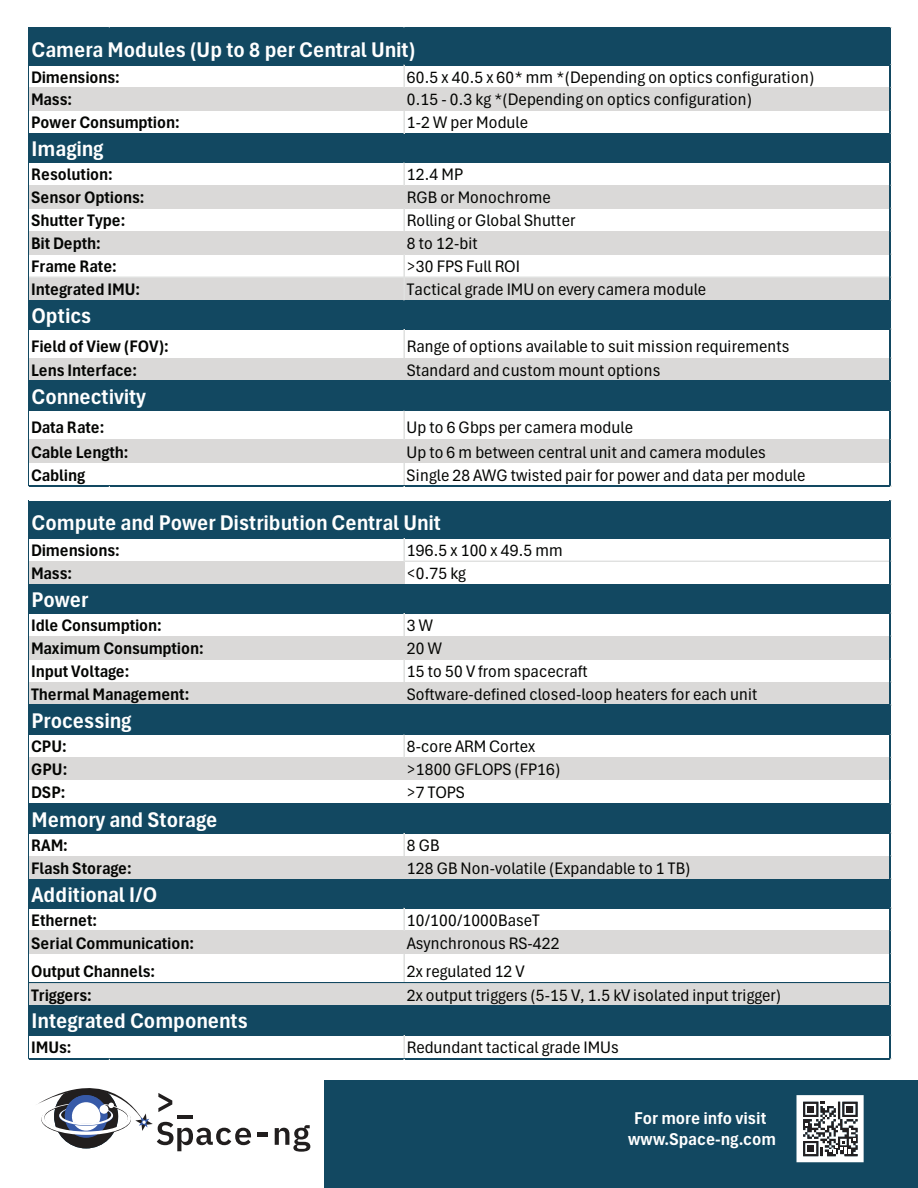
<style>
.page{position:relative;width:918px;height:1188px;background:#fff}
.page>*{position:absolute;margin:0;border:0;box-sizing:border-box;transform-origin:0 0}
.t1{font:700 condensed 22.35px "Aptos";letter-spacing:-.005em;color:#fff}
.t2{font:700 condensed 18px/21.6px "Aptos";color:#fff;text-align:center}
.t3{font:condensed 17.55px/23px "Aptos";letter-spacing:.005em;color:#040503}
.t4{font:700 condensed 17.55px/23px "Aptos";letter-spacing:-.01em;color:#040503}
</style>
<div class="page">
<div style="left:324px;top:1080px;width:594px;height:108px;background:#124861"></div>
<hr style="left:258px;top:1133px;width:10px;height:4px;background:#211e1e">
<svg style="left:275px;top:1125px;width:35px;height:27px"></svg>
<svg style="left:796px;top:1095px;width:68px;height:67px"></svg>
<div style="left:807px;top:1106px;width:7px;height:7px;background:#231f20"></div>
<div style="left:847px;top:1106px;width:6px;height:7px;background:#231f20"></div>
<div style="left:807px;top:1145px;width:7px;height:7px;background:#231f20"></div>
<div style="left:29px;top:28px;width:862px;height:37px;background:#124861"></div>
<div style="left:29px;top:87px;width:862px;height:24px;background:#dad9d8"></div>
<div style="left:29px;top:133px;width:862px;height:30px;background:#124861"></div>
<div style="left:29px;top:185px;width:862px;height:24px;background:#dad9d8"></div>
<div style="left:29px;top:231px;width:862px;height:24px;background:#dad9d8"></div>
<div style="left:29px;top:278px;width:862px;height:24px;background:#dad9d8"></div>
<div style="left:29px;top:300px;width:862px;height:30px;background:#124861"></div>
<div style="left:29px;top:358px;width:862px;height:24px;background:#dad9d8"></div>
<div style="left:29px;top:381px;width:862px;height:30px;background:#124861"></div>
<div style="left:29px;top:439px;width:862px;height:24px;background:#dad9d8"></div>
<hr style="left:29px;top:27px;width:862px;height:1px;background:#124861">
<svg style="left:404px;top:65px;width:1px;height:22px"></svg>
<svg style="left:404px;top:111px;width:1px;height:22px"></svg>
<svg style="left:404px;top:163px;width:1px;height:22px"></svg>
<svg style="left:404px;top:209px;width:1px;height:22px"></svg>
<hr style="left:29px;top:277px;width:861px;height:1px;background:#e0e1e0">
<hr style="left:404px;top:255px;width:1px;height:45px;background:#e0e1e0">
<svg style="left:404px;top:330px;width:1px;height:28px"></svg>
<svg style="left:404px;top:411px;width:1px;height:28px"></svg>
<hr style="left:28px;top:27px;width:1px;height:460px;background:#124861">
<hr style="left:29px;top:485px;width:862px;height:2px;background:#124861">
<hr style="left:890px;top:28px;width:1px;height:459px;background:#124861">
<svg style="left:404px;top:463px;width:1px;height:24px"></svg>
<div style="left:29px;top:501px;width:862px;height:38px;background:#124861"></div>
<div style="left:29px;top:561px;width:376px;height:24px;background:#dad9d8"></div>
<div style="left:29px;top:584px;width:862px;height:30px;background:#124861"></div>
<div style="left:29px;top:636px;width:862px;height:23px;background:#dad9d8"></div>
<div style="left:29px;top:682px;width:862px;height:23px;background:#dad9d8"></div>
<div style="left:29px;top:705px;width:862px;height:30px;background:#124861"></div>
<div style="left:29px;top:757px;width:862px;height:24px;background:#dad9d8"></div>
<div style="left:29px;top:780px;width:862px;height:24px;background:#fff"></div>
<div style="left:29px;top:804px;width:862px;height:29px;background:#124861"></div>
<div style="left:29px;top:856px;width:862px;height:23px;background:#dad9d8"></div>
<div style="left:29px;top:879px;width:862px;height:29px;background:#124861"></div>
<div style="left:29px;top:931px;width:862px;height:23px;background:#dad9d8"></div>
<div style="left:29px;top:983px;width:862px;height:23px;background:#dad9d8"></div>
<div style="left:29px;top:1006px;width:862px;height:30px;background:#124861"></div>
<svg style="left:404px;top:539px;width:1px;height:22px"></svg>
<hr style="left:405px;top:561px;width:485px;height:1px;background:#e0e1e0">
<svg style="left:404px;top:614px;width:1px;height:22px"></svg>
<svg style="left:404px;top:659px;width:1px;height:23px"></svg>
<svg style="left:404px;top:735px;width:1px;height:22px"></svg>
<hr style="left:29px;top:803px;width:862px;height:1px;background:#124861">
<svg style="left:404px;top:833px;width:1px;height:23px"></svg>
<svg style="left:404px;top:908px;width:1px;height:23px"></svg>
<svg style="left:404px;top:954px;width:1px;height:28px"></svg>
<hr style="left:29px;top:982px;width:861px;height:1px;background:#124861">
<hr style="left:29px;top:983px;width:861px;height:1px;background:#124861">
<hr style="left:28px;top:501px;width:1px;height:558px;background:#124861">
<hr style="left:29px;top:1058px;width:862px;height:1px;background:#124861">
<hr style="left:890px;top:501px;width:1px;height:558px;background:#124861">
<svg style="left:35px;top:1059px;width:216px;height:93px"></svg>
<svg style="left:404px;top:1036px;width:1px;height:24px"></svg>
<p class="t1" style="left:32px;top:42px;width:385px">Camera Modules (Up to 8 per Central Unit)</p>
<p class="t4" style="left:31px;top:67px;width:90px">Dimensions:</p>
<p class="t4" style="left:31px;top:90px;width:150px">Mass:<br>Power Consumption:</p>
<p class="t1" style="left:32px;top:141px;width:73px">Imaging</p>
<p class="t4" style="left:31px;top:165px;width:115px">Resolution:<br>Sensor Options:<br>Shutter Type:<br>Bit Depth:<br>Frame Rate:<br>Integrated IMU:</p>
<p class="t1" style="left:32px;top:308px;width:61px">Optics</p>
<p class="t4" style="left:31px;top:336px;width:139px;line-height:24.2px">Field of View (FOV):<br>Lens Interface:</p>
<p class="t1" style="left:32px;top:390px;width:116px">Connectivity</p>
<p class="t4" style="left:31px;top:417px;width:99px;line-height:23.5px">Data Rate:<br>Cable Length:<br>Cabling</p>
<p class="t3" style="left:407px;top:67px;width:409px">60.5 x 40.5 x 60* mm *(Depending on optics configuration)<br>0.15 - 0.3 kg *(Depending on optics configuration)<br>1-2 W per Module</p>
<p class="t3" style="left:407px;top:165px;width:301px">12.4 MP<br>RGB or Monochrome<br>Rolling or Global Shutter<br>8 to 12-bit<br>&gt;30 FPS Full ROI<br>Tactical grade IMU on every camera module</p>
<p class="t3" style="left:407px;top:336px;width:384px;line-height:24.2px">Range of options available to suit mission requirements<br>Standard and custom mount options</p>
<p class="t3" style="left:407px;top:417px;width:401px;line-height:23.5px">Up to 6 Gbps per camera module<br>Up to 6 m between central unit and camera modules<br>Single 28 AWG twisted pair for power and data per module</p>
<p class="t1" style="left:32px;top:515px;width:411px">Compute and Power Distribution Central Unit</p>
<p class="t4" style="left:31px;top:541px;width:90px">Dimensions:<br>Mass:</p>
<p class="t1" style="left:32px;top:592px;width:59px">Power</p>
<p class="t4" style="left:31px;top:615px;width:174px">Idle Consumption:<br>Maximum Consumption:</p>
<p class="t3" style="left:407px;top:541px;width:157px">196.5 x 100 x 49.5 mm &lt;0.75 kg</p>
<p class="t3" style="left:407px;top:615px;width:352px">3 W<br>20 W<br>15 to 50 V from spacecraft<br>Software-defined closed-loop heaters for each unit</p>
<p class="t3" style="left:407px;top:737px;width:155px">8-core ARM Cortex &gt;1800 GFLOPS (FP16) &gt;7 TOPS</p>
<p class="t4" style="left:31px;top:661px;width:160px">Input Voltage:<br>Thermal Management:</p>
<p class="t1" style="left:32px;top:713px;width:101px">Processing</p>
<p class="t4" style="left:31px;top:737px;width:38px;text-align:justify">CPU:<br>GPU:<br>DSP:</p>
<p class="t1" style="left:32px;top:812px;width:187px">Memory and Storage</p>
<p class="t4" style="left:31px;top:835px;width:102px">RAM:<br>Flash Storage:</p>
<p class="t1" style="left:32px;top:887px;width:127px">Additional I/O</p>
<p class="t4" style="left:31px;top:910px;width:165px">Ethernet:<br>Serial Communication:</p>
<p class="t4" style="left:31px;top:960px;width:126px;line-height:24.2px">Output Channels:<br>Triggers:</p>
<p class="t1" style="left:32px;top:1014px;width:218px">Integrated Components</p>
<p class="t3" style="left:407px;top:835px;width:285px">8 GB<br>128 GB Non-volatile (Expandable to 1 TB)</p>
<p class="t3" style="left:407px;top:910px;width:154px">10/100/1000BaseT<br>Asynchronous RS-422</p>
<p class="t3" style="left:407px;top:960px;width:376px;line-height:24.2px">2x regulated 12 V<br>2x output triggers (5-15 V, 1.5 kV isolated input trigger)</p>
<p class="t4" style="left:31px;top:1038px;width:42px">IMUs:</p>
<p class="t3" style="left:407px;top:1038px;width:214px">Redundant tactical grade IMUs</p>
<p class="t2" style="left:628px;top:1108px;width:149px">For more info visit www.Space-ng.com</p>
</div>
